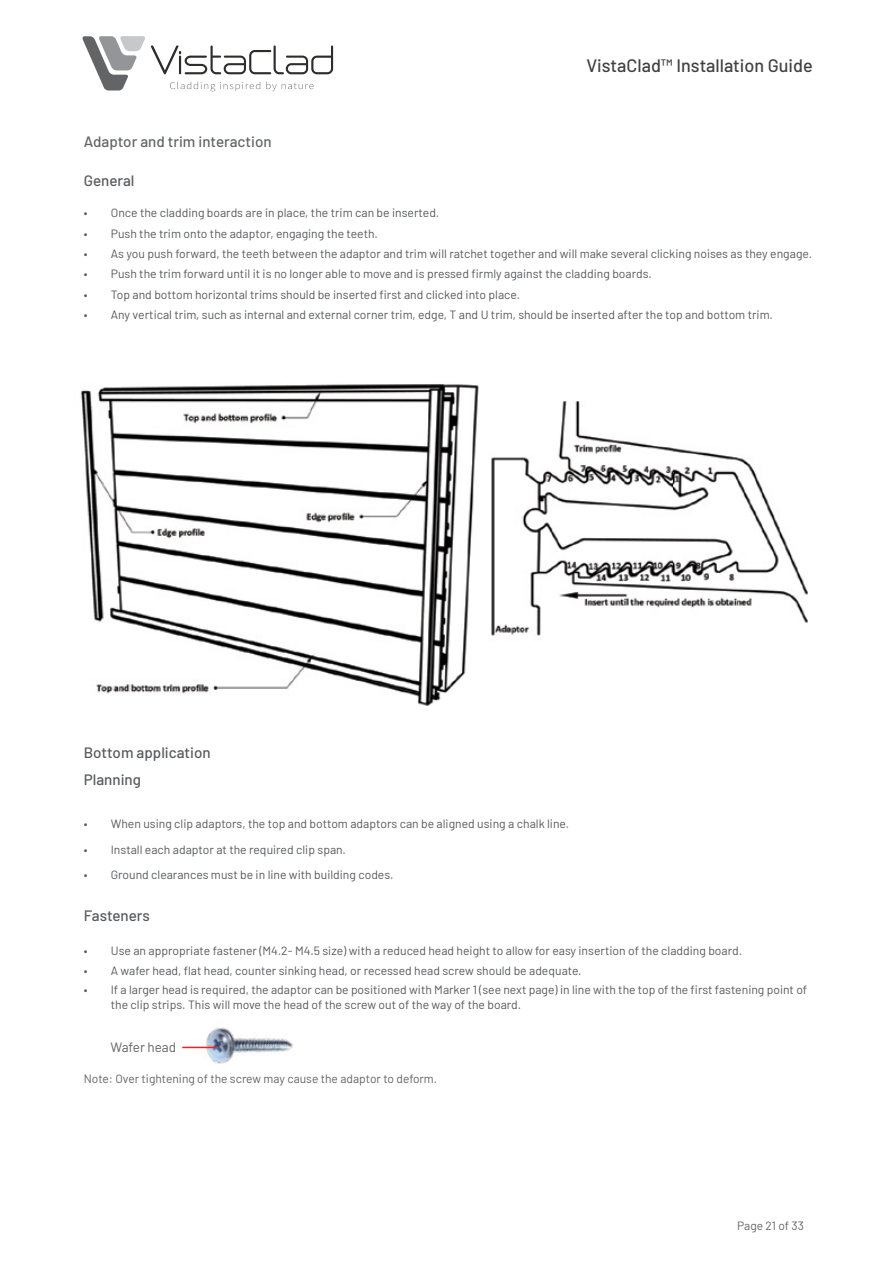
<style>
.page{position:relative;width:893px;height:1263px;background:#fff}
.page>*{position:absolute;margin:0;border:0;box-sizing:border-box;transform-origin:0 0}
.t1{font:500 18px "Barlow";color:#414042}
.t2{font:500 15px/27.9px "Barlow";color:#58595b}
.t3{font:500 15px "Barlow";color:#636466}
.t4{font:13.5px "Barlow";letter-spacing:-.005em;color:#636466}
.t5{font:12px/15px "Barlow";color:#58595b}
.t6{font:12px "Barlow";color:#636466}
</style>
<div class="page">
<svg style="left:82px;top:36px;width:251px;height:55px"></svg>
<img style="left:80px;top:384px;width:728px;height:322px">
<img style="left:188px;top:1027px;width:105px;height:37px">
<hr style="left:182px;top:1047px;width:34px;height:1px;background:#ee2124">
<h1 class="t1" style="left:586px;top:58px;width:228px">VistaClad™ Installation Guide</h1>
<p class="t3" style="left:84px;top:136px;width:189px">Adaptor and trim interaction</p>
<p class="t2" style="left:84px;top:168px;width:52px">General</p>
<p class="t5" style="left:84px;top:206px;width:357px">• Once the cladding boards are in place, the trim can be inserted.</p>
<p class="t5" style="left:84px;top:226px;width:295px">• Push the trim onto the adaptor, engaging the teeth.</p>
<p class="t5" style="left:84px;top:247px;width:730px">• As you push forward, the teeth between the adaptor and trim will ratchet together and will make several clicking noises as they engage.</p>
<p class="t5" style="left:84px;top:267px;width:570px">• Push the trim forward until it is no longer able to move and is pressed firmly against the cladding boards.</p>
<p class="t5" style="left:84px;top:288px;width:438px">• Top and bottom horizontal trims should be inserted first and clicked into place.</p>
<p class="t5" style="left:84px;top:308px;width:691px">• Any vertical trim, such as internal and external corner trim, edge, T and U trim, should be inserted after the top and bottom trim.</p>
<p class="t2" style="left:84px;top:739px;width:128px">Bottom application<br>Planning</p>
<p class="t5" style="left:84px;top:817px;width:487px">• When using clip adaptors, the top and bottom adaptors can be aligned using a chalk line.</p>
<p class="t5" style="left:84px;top:843px;width:264px">• Install each adaptor at the required clip span.</p>
<p class="t5" style="left:84px;top:868px;width:311px">• Ground clearances must be in line with building codes.</p>
<p class="t2" style="left:84px;top:902px;width:68px">Fasteners</p>
<p class="t5" style="left:84px;top:944px;width:660px">• Use an appropriate fastener (M4.2- M4.5 size) with a reduced head height to allow for easy insertion of the cladding board.</p>
<p class="t5" style="left:84px;top:963px;width:499px">• A wafer head, flat head, counter sinking head, or recessed head screw should be adequate.</p>
<p class="t5" style="left:111px;top:983px;width:698px;text-indent:-27px">• If a larger head is required, the adaptor can be positioned with Marker 1 (see next page) in line with the top of the first fastening point of the clip strips. This will move the head of the screw out of the way of the board.</p>
<p class="t4" style="left:111px;top:1041px;width:67px">Wafer head</p>
<p class="t6" style="left:84px;top:1073px;width:355px">Note: Over tightening of the screw may cause the adaptor to deform.</p>
<p class="t6" style="left:737px;top:1220px;width:68px">Page 21 of 33</p>
</div>
